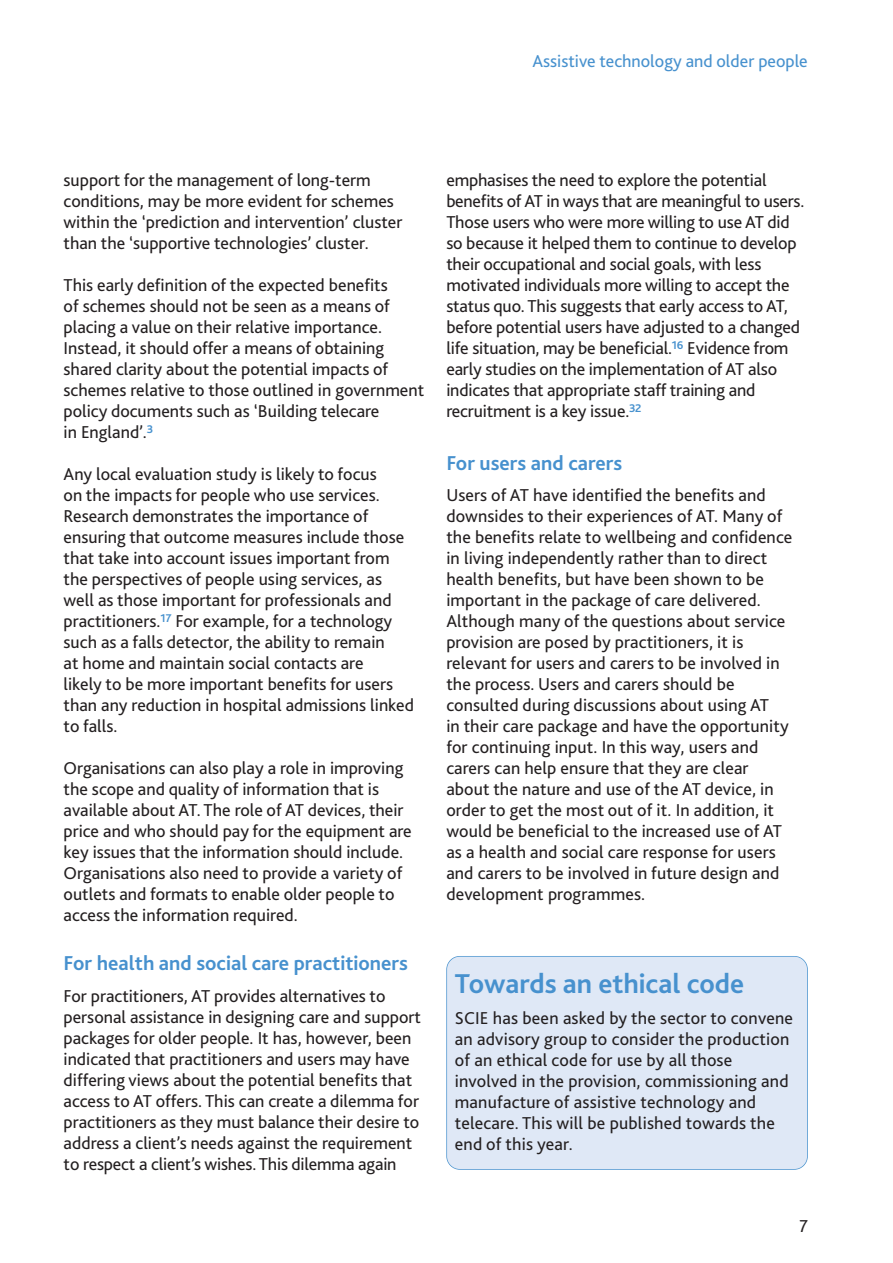
<style>
.page{position:relative;width:893px;height:1263px;background:#fff}
.page>*{position:absolute;margin:0;border:0;box-sizing:border-box;transform-origin:0 0}
.t1{font:700 28.5px "Bliss 2";color:#4791ce}
.t2{font:700 21px "Bliss 2";color:#4791ce}
.t3{font:18px/21px "Bliss 2";color:#231f20}
.t4{font:18px "Bliss 2";color:#4791ce}
</style>
<div class="page">
<div style="left:447px;top:957px;width:360px;height:212px;background:#dfe8f6;border-radius:13px"></div>
<div style="left:446px;top:956px;width:362px;height:214px;border:2px solid #4791ce;border-radius:14px"></div>
<p class="t4" style="left:532px;top:54px;width:277px">Assistive technology and older people</p>
<p class="t3" style="left:64px;top:172px;width:340px">support for the management of long-term conditions, may be more evident for schemes within the ‘prediction and intervention’ cluster than the ‘supportive technologies’ cluster.</p>
<p class="t3" style="left:64px;top:277px;width:362px">This early definition of the expected benefits<br>of schemes should not be seen as a means of placing a value on their relative importance.<br>Instead, it should offer a means of obtaining shared clarity about the potential impacts of schemes relative to those outlined in government policy documents such as ‘Building telecare<br>in England’.<sup>3</sup></p>
<p class="t3" style="left:64px;top:466px;width:352px">Any local evaluation study is likely to focus<br>on the impacts for people who use services.<br>Research demonstrates the importance of ensuring that outcome measures include those that take into account issues important from the perspectives of people using services, as well as those important for professionals and practitioners.<sup>17</sup> For example, for a technology such as a falls detector, the ability to remain<br>at home and maintain social contacts are<br>likely to be more important benefits for users than any reduction in hospital admissions linked to falls.</p>
<p class="t3" style="left:64px;top:760px;width:350px">Organisations can also play a role in improving the scope and quality of information that is available about AT. The role of AT devices, their price and who should pay for the equipment are key issues that the information should include.<br>Organisations also need to provide a variety of outlets and formats to enable older people to access the information required.</p>
<p class="t2" style="left:64px;top:955px;width:346px">For health and social care practitioners</p>
<p class="t3" style="left:64px;top:987px;width:359px">For practitioners, AT provides alternatives to personal assistance in designing care and support packages for older people. It has, however, been indicated that practitioners and users may have differing views about the potential benefits that access to AT offers. This can create a dilemma for practitioners as they must balance their desire to address a client’s needs against the requirement to respect a client’s wishes. This dilemma again</p>
<p class="t3" style="left:446px;top:172px;width:359px">emphasises the need to explore the potential benefits of AT in ways that are meaningful to users.<br>Those users who were more willing to use AT did so because it helped them to continue to develop their occupational and social goals, with less motivated individuals more willing to accept the status quo. This suggests that early access to AT, before potential users have adjusted to a changed life situation, may be beneficial.<sup>16</sup> Evidence from early studies on the implementation of AT also indicates that appropriate staff training and recruitment is a key issue.<sup>32</sup></p>
<p class="t2" style="left:446px;top:455px;width:177px">For users and carers</p>
<p class="t3" style="left:446px;top:487px;width:348px">Users of AT have identified the benefits and downsides to their experiences of AT. Many of the benefits relate to wellbeing and confidence in living independently rather than to direct health benefits, but have been shown to be important in the package of care delivered.<br>Although many of the questions about service provision are posed by practitioners, it is relevant for users and carers to be involved in the process. Users and carers should be consulted during discussions about using AT<br>in their care package and have the opportunity for continuing input. In this way, users and carers can help ensure that they are clear about the nature and use of the AT device, in order to get the most out of it. In addition, it would be beneficial to the increased use of AT as a health and social care response for users and carers to be involved in future design and development programmes.</p>
<h1 class="t1" style="left:455px;top:973px;width:291px">Towards an ethical code</h1>
<p class="t3" style="left:455px;top:1010px;width:340px">SCIE has been asked by the sector to convene an advisory group to consider the production of an ethical code for use by all those involved in the provision, commissioning and manufacture of assistive technology and telecare. This will be published towards the end of this year.</p>
<p class="t3" style="left:799px;top:1218px;width:10px">7</p>
</div>
